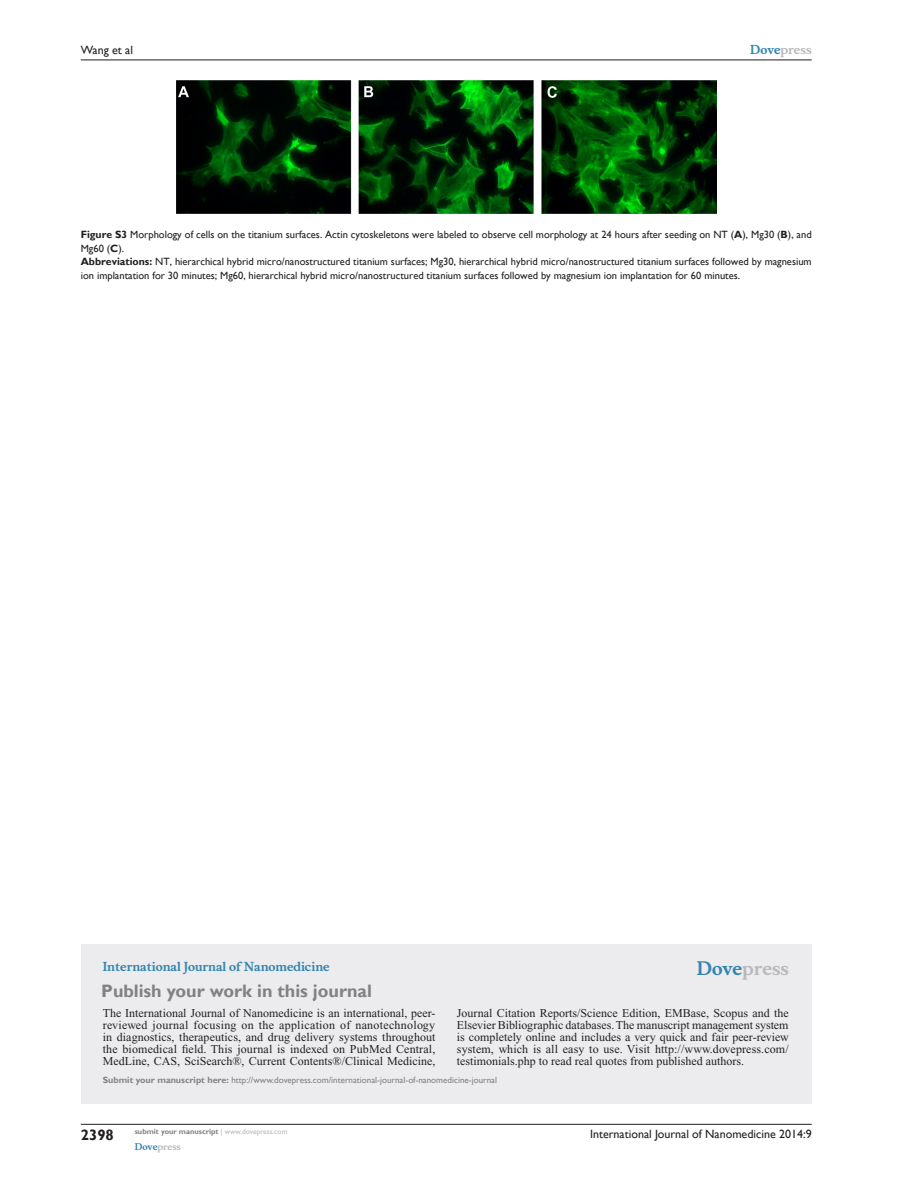
<style>
.page{position:relative;width:918px;height:1188px;background:#fff}
.page>*{position:absolute;margin:0;border:0;box-sizing:border-box;transform-origin:0 0}
.PromBx-H1{font:700 18px "Gill Sans";color:#808285}
.PromBx-Brand{font:700 18px "Musee";color:#b8b9bc}
.t1{font:700 15px "Gill Sans";color:#231f20}
.PromBx-Tx{font:12px/12px "Times New Roman";color:#231f20;text-align:justify}
.t2{font:12px "Gill Sans";color:#231f20}
.PromBx-JrnlName{font:700 12px "Musee";color:#3485ae}
.t3{font:700 12px "Musee";color:#b8b9bc}
.FC{font:10.5px/13.5px "Gill Sans";color:#231f20}
.PromBx-SubmitMssWebA{font:9px "Gill Sans";color:#808285}
.t4{font:700 9px "Musee";color:#b8b9bc}
.t5{font:700 7.5px "Gill Sans";color:#808285}
.s1{color:#3485ae}
.s2{font-weight:700}
.s3{font-weight:400;color:#b8b9bc}
</style>
<div class="page">
<div style="left:81px;top:944px;width:731px;height:159px;background:#ececee"></div>
<img style="left:176px;top:81px;width:540px;height:132px">
<hr style="left:81px;top:1124px;width:731px;height:1px;background:#231f20">
<hr style="left:81px;top:60px;width:731px;height:1px;background:#231f20">
<p class="t2" style="left:81px;top:43px;width:54px">Wang et al</p>
<p class="t3" style="left:750px;top:43px;width:63px"><span class="s1">Dove</span>press</p>
<p class="FC" style="left:81px;top:228px;width:732px"><span class="s2">Figure S3</span> Morphology of cells on the titanium surfaces. Actin cytoskeletons were labeled to observe cell morphology at 24 hours after seeding on NT (<span class="s2">A</span>), Mg30 (<span class="s2">B</span>), and<br>Mg60 (<span class="s2">C</span>).</p>
<p class="FC" style="left:81px;top:255px;width:732px"><span class="s2">Abbreviations:</span> NT, hierarchical hybrid micro/nanostructured titanium surfaces; Mg30, hierarchical hybrid micro/nanostructured titanium surfaces followed by magnesium ion implantation for 30 minutes; Mg60, hierarchical hybrid micro/nanostructured titanium surfaces followed by magnesium ion implantation for 60 minutes.</p>
<p class="PromBx-JrnlName" style="left:103px;top:959px;width:228px">International Journal of Nanomedicine</p>
<p class="PromBx-H1" style="left:101px;top:980px;width:272px">Publish your work in this journal</p>
<p class="PromBx-Brand" style="left:697px;top:958px;width:94px"><span class="s1">Dove</span>press</p>
<p class="PromBx-Tx" style="left:103px;top:1007px;width:334px">The International Journal of Nanomedicine is an international, peer&shy;reviewed journal focusing on the application of nanotechnology in diagnostics, therapeutics, and drug delivery systems throughout the biomedical field. This journal is indexed on PubMed Central, MedLine, CAS, SciSearch®, Current Contents®/Clinical Medicine,</p>
<p class="PromBx-Tx" style="left:457px;top:1007px;width:333px">Journal Citation Reports/Science Edition, EMBase, Scopus and the Elsevier Bibliographic databases. The manuscript management system is completely online and includes a very quick and fair peer-review system, which is all easy to use. Visit http://www.dovepress.com/ testimonials.php to read real quotes from published authors.</p>
<p class="PromBx-SubmitMssWebA" style="left:103px;top:1075px;width:396px"><span class="s2">Submit your manuscript here:</span> http://www.dovepress.com/international-journal-of-nanomedicine-journal</p>
<p class="t1" style="left:81px;top:1126px;width:35px">2398</p>
<p class="t5" style="left:135px;top:1127px;width:154px">submit your manuscript <span class="s3">| www.dovepress.com</span></p>
<p class="t4" style="left:135px;top:1141px;width:48px"><span class="s1">Dove</span>press</p>
<p class="t2" style="left:590px;top:1127px;width:223px">International Journal of Nanomedicine 2014:9</p>
</div>
